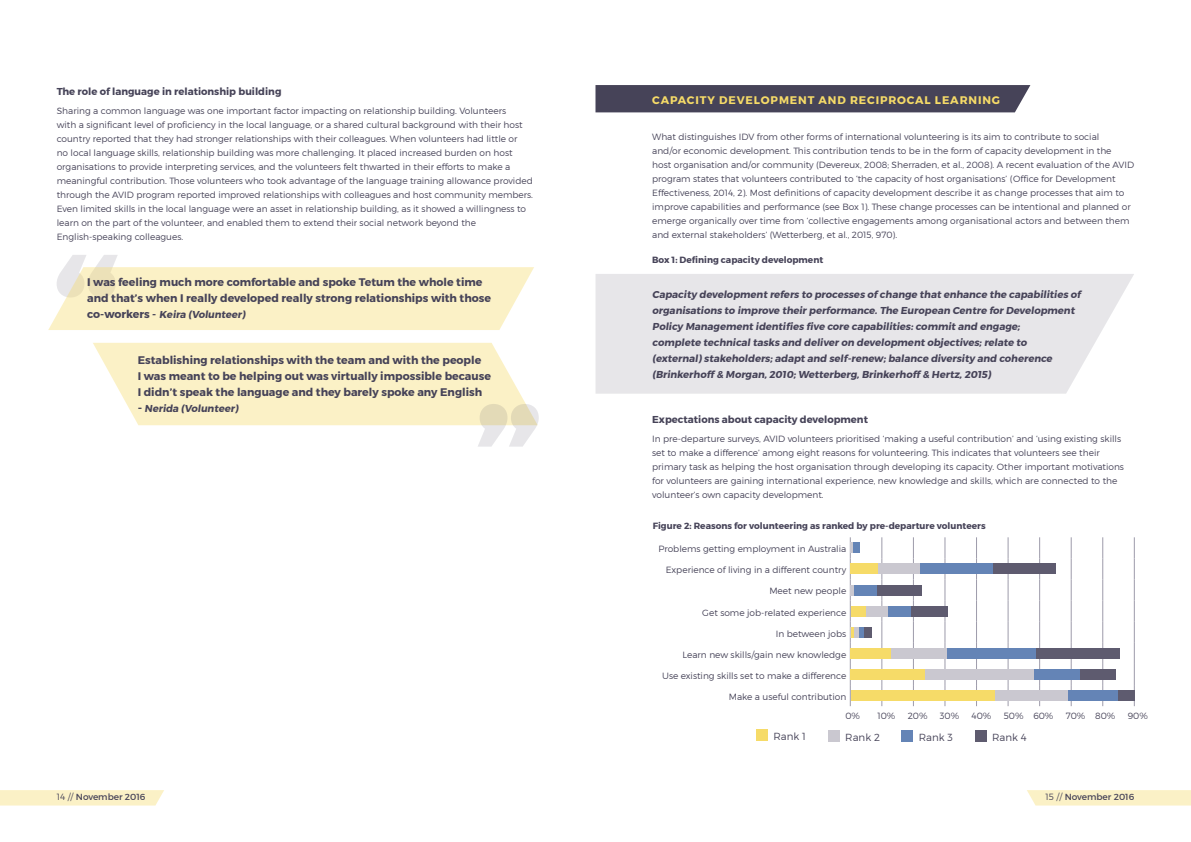
<style>
.page{position:relative;width:1191px;height:842px;background:#fff}
.page>*{position:absolute;margin:0;border:0;box-sizing:border-box;transform-origin:0 0}
.t1{font:700 11px/16px "Montserrat";color:#464358}
.t2{font:700 11px "Montserrat";letter-spacing:.08em;color:#f6db68}
.t3{font:300 10.2px "Montserrat";color:#464358}
.t4{font:700 10px/16px "Montserrat";color:#464358}
.t5{font:300 9px/14px "Montserrat";color:#464358}
.t6{font:700 9px "Montserrat";color:#464358}
.t7{font:9px "Montserrat";color:#464358}
.s1{font-size:11px}
.s2{font-size:12px}
.s3{font-weight:300}
</style>
<div class="page">
<div style="left:1027px;top:790px;width:164px;height:15px;background:#fbf1c6"></div>
<div style="left:0;top:790px;width:164px;height:15px;background:#fbf1c6"></div>
<svg style="left:48px;top:255px;width:486px;height:75px"></svg>
<svg style="left:93px;top:343px;width:446px;height:104px"></svg>
<div style="left:595px;top:85px;width:435px;height:27px;background:#464358"></div>
<div style="left:595px;top:274px;width:539px;height:120px;background:#e7e6e9"></div>
<svg style="left:881px;top:537px;width:1px;height:169px"></svg>
<svg style="left:913px;top:537px;width:1px;height:169px"></svg>
<svg style="left:944px;top:537px;width:1px;height:169px"></svg>
<svg style="left:976px;top:537px;width:1px;height:169px"></svg>
<svg style="left:1007px;top:537px;width:1px;height:169px"></svg>
<svg style="left:1039px;top:537px;width:1px;height:169px"></svg>
<svg style="left:1070px;top:537px;width:1px;height:169px"></svg>
<svg style="left:1102px;top:537px;width:1px;height:169px"></svg>
<svg style="left:1133px;top:537px;width:1px;height:169px"></svg>
<div style="left:850px;top:542px;width:9px;height:11px;background:#6484b6"></div>
<div style="left:954px;top:564px;width:101px;height:10px;background:#5e5b6f"></div>
<div style="left:918px;top:564px;width:74px;height:10px;background:#6484b6"></div>
<div style="left:850px;top:564px;width:69px;height:10px;background:#cac8d0"></div>
<div style="left:850px;top:564px;width:28px;height:10px;background:#f6db68"></div>
<div style="left:870px;top:585px;width:52px;height:10px;background:#5e5b6f"></div>
<div style="left:852px;top:585px;width:24px;height:10px;background:#6484b6"></div>
<hr style="left:850px;top:585px;width:4px;height:10px;background:#cac8d0">
<div style="left:906px;top:606px;width:41px;height:10px;background:#5e5b6f"></div>
<div style="left:883px;top:606px;width:27px;height:10px;background:#6484b6"></div>
<div style="left:850px;top:606px;width:37px;height:10px;background:#cac8d0"></div>
<div style="left:850px;top:606px;width:15px;height:10px;background:#f6db68"></div>
<div style="left:860px;top:627px;width:11px;height:11px;background:#5e5b6f"></div>
<div style="left:857px;top:627px;width:6px;height:11px;background:#6484b6"></div>
<svg style="left:853px;top:627px;width:6px;height:11px"></svg>
<svg style="left:849px;top:537px;width:4px;height:169px"></svg>
<div style="left:978px;top:648px;width:141px;height:11px;background:#5e5b6f"></div>
<div style="left:937px;top:648px;width:98px;height:11px;background:#6484b6"></div>
<div style="left:850px;top:648px;width:96px;height:11px;background:#cac8d0"></div>
<div style="left:850px;top:648px;width:41px;height:11px;background:#f6db68"></div>
<div style="left:1078px;top:669px;width:37px;height:11px;background:#5e5b6f"></div>
<div style="left:1031px;top:669px;width:49px;height:11px;background:#6484b6"></div>
<div style="left:850px;top:669px;width:183px;height:11px;background:#cac8d0"></div>
<div style="left:850px;top:669px;width:74px;height:11px;background:#f6db68"></div>
<div style="left:1115px;top:690px;width:19px;height:11px;background:#5e5b6f"></div>
<div style="left:1064px;top:690px;width:54px;height:11px;background:#6484b6"></div>
<div style="left:850px;top:690px;width:217px;height:11px;background:#cac8d0"></div>
<div style="left:850px;top:690px;width:144px;height:11px;background:#f6db68"></div>
<div style="left:756px;top:730px;width:12px;height:11px;background:#f6db68"></div>
<div style="left:828px;top:730px;width:11px;height:12px;background:#cac8d0"></div>
<div style="left:901px;top:730px;width:12px;height:12px;background:#6484b6"></div>
<div style="left:975px;top:730px;width:11px;height:12px;background:#5e5b6f"></div>
<p class="t4" style="left:57px;top:83px;width:226px">The role of language in relationship building</p>
<p class="t5" style="left:57px;top:104px;width:478px">Sharing a common language was one important factor impacting on relationship building. Volunteers<br>with a significant level of proficiency in the local language, or a shared cultural background with their host country reported that they had stronger relationships with their colleagues. When volunteers had little or<br>no local language skills, relationship building was more challenging. It placed increased burden on host organisations to provide interpreting services, and the volunteers felt thwarted in their efforts to make a meaningful contribution. Those volunteers who took advantage of the language training allowance provided through the AVID program reported improved relationships with colleagues and host community members.<br>Even limited skills in the local language were an asset in relationship building, as it showed a willingness to learn on the part of the volunteer, and enabled them to extend their social network beyond the English-speaking colleagues.</p>
<p class="t1" style="left:87px;top:275px;width:405px">I was feeling much more comfortable and spoke Tetum the whole time and that’s when I really developed really strong relationships with those</p>
<p class="t4" style="left:87px;top:307px;width:162px"><span class="s1">co - wo r ke rs -</span> Keira (Volunteer)</p>
<p class="t1" style="left:138px;top:352px;width:355px">Establishing relationships with the team and with the people<br>I was meant to be helping out was virtually impossible because<br>I didn’t speak the language and they barely spoke any English</p>
<p class="t4" style="left:138px;top:401px;width:104px"><span class="s2">-</span> Nerida (Volunteer)</p>
<p class="t2" style="left:652px;top:93px;width:103px">CAPACITY DEVELOPMEN</p>
<p class="t2" style="left:807px;top:93px;width:82px">T AND RECIPRO</p>
<p class="t2" style="left:907px;top:93px;width:85px">CAL LEARN ING</p>
<p class="t5" style="left:652px;top:130px;width:483px">What distinguishes IDV from other forms of international volunteering is its aim to contribute to social<br>and/or economic development. This contribution tends to be in the form of capacity development in the<br>host organisation and/or community (Devereux, 2008; Sherraden, et al., 2008). A recent evaluation of the AVID program states that volunteers contributed to ‘the capacity of host organisations’ (Office for Development Effectiveness, 2014, 2). Most definitions of capacity development describe it as change processes that aim to improve capabilities and performance (see Box 1). These change processes can be intentional and planned or emerge organically over time from ‘collective engagements among organisational actors and between them and external stakeholders’ (Wetterberg, et al., 2015, 970).</p>
<p class="t6" style="left:652px;top:254px;width:173px">Box 1: Defining capacity development</p>
<p class="t4" style="left:652px;top:287px;width:430px">Capacity development refers to processes of change that enhance the capabilities of organisations to improve their performance.The European Centre for Development Policy Management identifies five core capabilities:commit and engage;<br>complete technicaltasks and deliver on development objectives;relate to (external) stakeholders;adapt and self-renew;balance diversity and coherence (Brinkerhoff &amp; Morgan,2010;Wetterberg,Brinkerhoff &amp; Hertz,2015)</p>
<p class="t4" style="left:652px;top:411px;width:217px">Expectations about capacity development</p>
<p class="t5" style="left:652px;top:432px;width:473px">In pre-departure surveys, AVID volunteers prioritised ‘making a useful contribution’ and ‘using existing skills set to make a difference’ among eight reasons for volunteering. This indicates that volunteers see their primary task as helping the host organisation through developing its capacity. Other important motivations for volunteers are gaining international experience, new knowledge and skills, which are connected to the volunteer’s own capacity development.</p>
<p class="t6" style="left:653px;top:520px;width:334px">Figure 2: Reasons for volunteering as ranked by pre-departure volunteers</p>
<p class="t5" style="left:658px;top:542px;width:189px">Problems getting employment in Australia</p>
<p class="t5" style="left:665px;top:563px;width:182px">Experience of living in a different country</p>
<p class="t5" style="left:769px;top:584px;width:78px">Meet new people</p>
<p class="t5" style="left:702px;top:605px;width:145px">Get some job-related experience</p>
<p class="t5" style="left:775px;top:626px;width:72px">In between jobs</p>
<p class="t5" style="left:682px;top:647px;width:165px">Learn new skills/gain new knowledge</p>
<p class="t5" style="left:662px;top:668px;width:186px">Use existing skills set to make a difference</p>
<p class="t5" style="left:845px;top:687px;width:16px;line-height:19.3px;text-indent:-117px">Make a useful contribution<br>0%</p>
<p class="t5" style="left:877px;top:709px;width:19px">10%</p>
<p class="t5" style="left:907px;top:709px;width:21px">20%</p>
<p class="t5" style="left:940px;top:709px;width:21px">30%</p>
<p class="t5" style="left:971px;top:709px;width:21px">40%</p>
<p class="t5" style="left:1003px;top:709px;width:51px">50% 60%</p>
<p class="t5" style="left:1065px;top:709px;width:51px">70% 80%</p>
<p class="t5" style="left:1127px;top:709px;width:22px">90%</p>
<p class="t3" style="left:773px;top:730px;width:34px">Rank 1</p>
<p class="t3" style="left:845px;top:731px;width:36px">Rank 2</p>
<p class="t3" style="left:918px;top:731px;width:36px">Rank 3</p>
<p class="t3" style="left:992px;top:731px;width:36px">Rank 4</p>
<p class="t7" style="left:57px;top:792px;width:90px"><span class="s3">14 //</span> November 2016</p>
<p class="t7" style="left:1045px;top:792px;width:90px"><span class="s3">15 //</span> November 2016</p>
</div>
